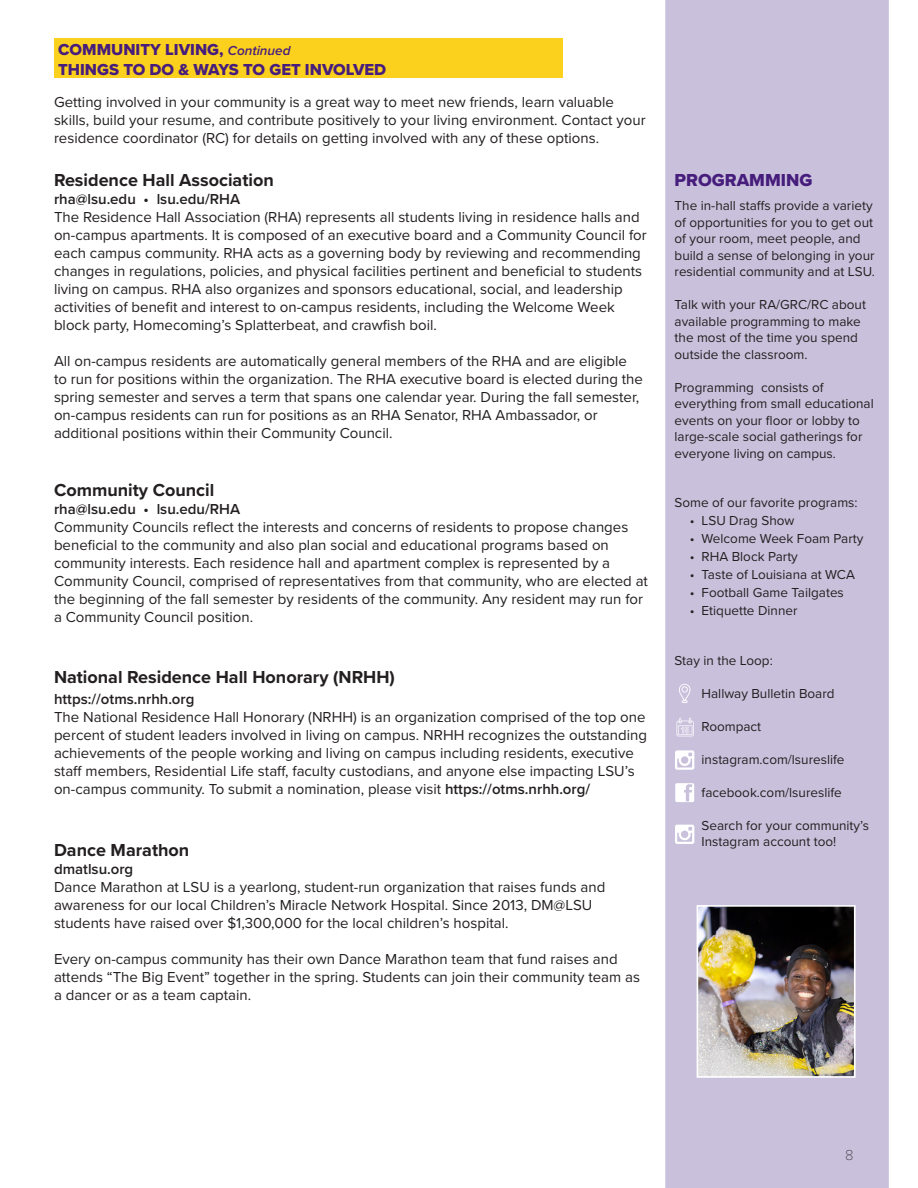
<style>
.page{position:relative;width:918px;height:1188px;background:#fff}
.page>*{position:absolute;margin:0;border:0;box-sizing:border-box;transform-origin:0 0}
.t1{font:700 18px "Proxima Nova";color:#231f20}
.t2{font:18px "Proxima Nova Extrabld";color:#461d7c}
.t3{font:16.5px "Proxima Nova Extrabld";color:#461d7c}
.t4{font:15px/18px "Proxima Nova";color:#231f20}
.t5{font:600 15px "Proxima Nova";color:#231f20}
.t6{font:100 15px "Proxima Nova T";color:#231f20}
.t7{font:13.5px/16.5px "Proxima Nova";color:#231f20}
.s1{font-family:"Proxima Nova";font-weight:600;font-style:italic;font-size:13.5px}
.s2{font-weight:600}
</style>
<div class="page">
<div style="left:665px;top:0;width:224px;height:1188px;background:#c9c1dc"></div>
<img style="left:700px;top:908px;width:153px;height:167px">
<div style="left:697px;top:905px;width:159px;height:173px;border:2px solid #fff"></div>
<div style="left:54px;top:38px;width:509px;height:40px;background:#fcd11e"></div>
<svg style="left:675px;top:750px;width:19px;height:20px"></svg>
<svg style="left:677px;top:718px;width:17px;height:18px"></svg>
<svg style="left:679px;top:684px;width:11px;height:19px"></svg>
<svg style="left:675px;top:825px;width:19px;height:19px"></svg>
<svg style="left:675px;top:783px;width:19px;height:19px"></svg>
<p class="t3" style="left:58px;top:37px;width:234px">COMMUNITY LIVING, <span class="s1">Continued</span></p>
<p class="t3" style="left:58px;top:57px;width:330px">THINGS TO DO &amp; WAYS TO GET INVOLVED</p>
<p class="t4" style="left:54px;top:92px;width:593px">Getting involved in your community is a great way to meet new friends, learn valuable skills, build your resume, and contribute positively to your living environment. Contact your residence coordinator (RC) for details on getting involved with any of these options.</p>
<p class="t1" style="left:54px;top:167px;width:221px">Residence Hall Association</p>
<p class="t5" style="left:54px;top:188px;width:188px">rha@lsu.edu • lsu.edu/RHA</p>
<p class="t4" style="left:54px;top:207px;width:594px">The Residence Hall Association (RHA) represents all students living in residence halls and on-campus apartments. It is composed of an executive board and a Community Council for each campus community. RHA acts as a governing body by reviewing and recommending changes in regulations, policies, and physical facilities pertinent and beneficial to students living on campus. RHA also organizes and sponsors educational, social, and leadership activities of benefit and interest to on-campus residents, including the Welcome Week block party, Homecoming’s Splatterbeat, and crawfish boil.</p>
<p class="t4" style="left:54px;top:351px;width:591px">All on-campus residents are automatically general members of the RHA and are eligible to run for positions within the organization. The RHA executive board is elected during the spring semester and serves a term that spans one calendar year. During the fall semester, on-campus residents can run for positions as an RHA Senator, RHA Ambassador, or additional positions within their Community Council.</p>
<p class="t1" style="left:54px;top:476px;width:162px">Community Council</p>
<p class="t5" style="left:54px;top:498px;width:188px">rha@lsu.edu • lsu.edu/RHA</p>
<p class="t4" style="left:54px;top:517px;width:596px">Community Councils reflect the interests and concerns of residents to propose changes beneficial to the community and also plan social and educational programs based on community interests. Each residence hall and apartment complex is represented by a Community Council, comprised of representatives from that community, who are elected at the beginning of the fall semester by residents of the community. Any resident may run for a Community Council position.</p>
<p class="t1" style="left:54px;top:663px;width:342px">National Residence Hall Honorary (NRHH)</p>
<p class="t5" style="left:54px;top:688px;width:142px">https://otms.nrhh.org</p>
<p class="t4" style="left:54px;top:708px;width:594px">The National Residence Hall Honorary (NRHH) is an organization comprised of the top one percent of student leaders involved in living on campus. NRHH recognizes the outstanding achievements of the people working and living on campus including residents, executive staff members, Residential Life staff, faculty custodians, and anyone else impacting LSU’s on-campus community. To submit a nomination, please visit <span class="s2">https://otms.nrhh.org/</span></p>
<p class="t1" style="left:54px;top:836px;width:137px">Dance Marathon</p>
<p class="t5" style="left:54px;top:858px;width:81px">dmatlsu.org</p>
<p class="t4" style="left:54px;top:877px;width:553px">Dance Marathon at LSU is a yearlong, student-run organization that raises funds and awareness for our local Children’s Miracle Network Hospital. Since 2013, DM@LSU students have raised over $1,300,000 for the local children’s hospital.</p>
<p class="t4" style="left:54px;top:949px;width:587px">Every on-campus community has their own Dance Marathon team that fund raises and attends “The Big Event” together in the spring. Students can join their community team as a dancer or as a team captain.</p>
<p class="t2" style="left:675px;top:167px;width:139px">PROGRAMMING</p>
<p class="t7" style="left:675px;top:197px;width:202px">The in-hall staffs provide a variety of opportunities for you to get out of your room, meet people, and build a sense of belonging in your residential community and at LSU.</p>
<p class="t7" style="left:675px;top:296px;width:193px">Talk with your RA/GRC/RC about available programming to make the most of the time you spend outside the classroom.</p>
<p class="t7" style="left:675px;top:379px;width:201px">Programming consists of everything from small educational events on your floor or lobby to large-scale social gatherings for everyone living on campus.</p>
<p class="t7" style="left:675px;top:494px;width:185px">Some of our favorite programs:</p>
<p class="t7" style="left:690px;top:512px;width:106px">• LSU Drag Show</p>
<p class="t7" style="left:690px;top:530px;width:175px">• Welcome Week Foam Party</p>
<p class="t7" style="left:690px;top:548px;width:109px">• RHA Block Party</p>
<p class="t7" style="left:690px;top:566px;width:166px">• Taste of Louisiana at WCA</p>
<p class="t7" style="left:690px;top:584px;width:155px">• Football Game Tailgates</p>
<p class="t7" style="left:690px;top:602px;width:109px">• Etiquette Dinner</p>
<p class="t7" style="left:675px;top:652px;width:100px">Stay in the Loop:</p>
<p class="t7" style="left:702px;top:685px;width:135px">Hallway Bulletin Board</p>
<p class="t7" style="left:702px;top:718px;width:61px">Roompact</p>
<p class="t7" style="left:702px;top:751px;width:144px">instagram.com/lsureslife</p>
<p class="t7" style="left:702px;top:784px;width:142px">facebook.com/lsureslife</p>
<p class="t7" style="left:702px;top:817px;width:169px">Search for your community’s<br>Instagram account too!</p>
<p class="t6" style="left:845px;top:1144px;width:10px">8</p>
</div>
